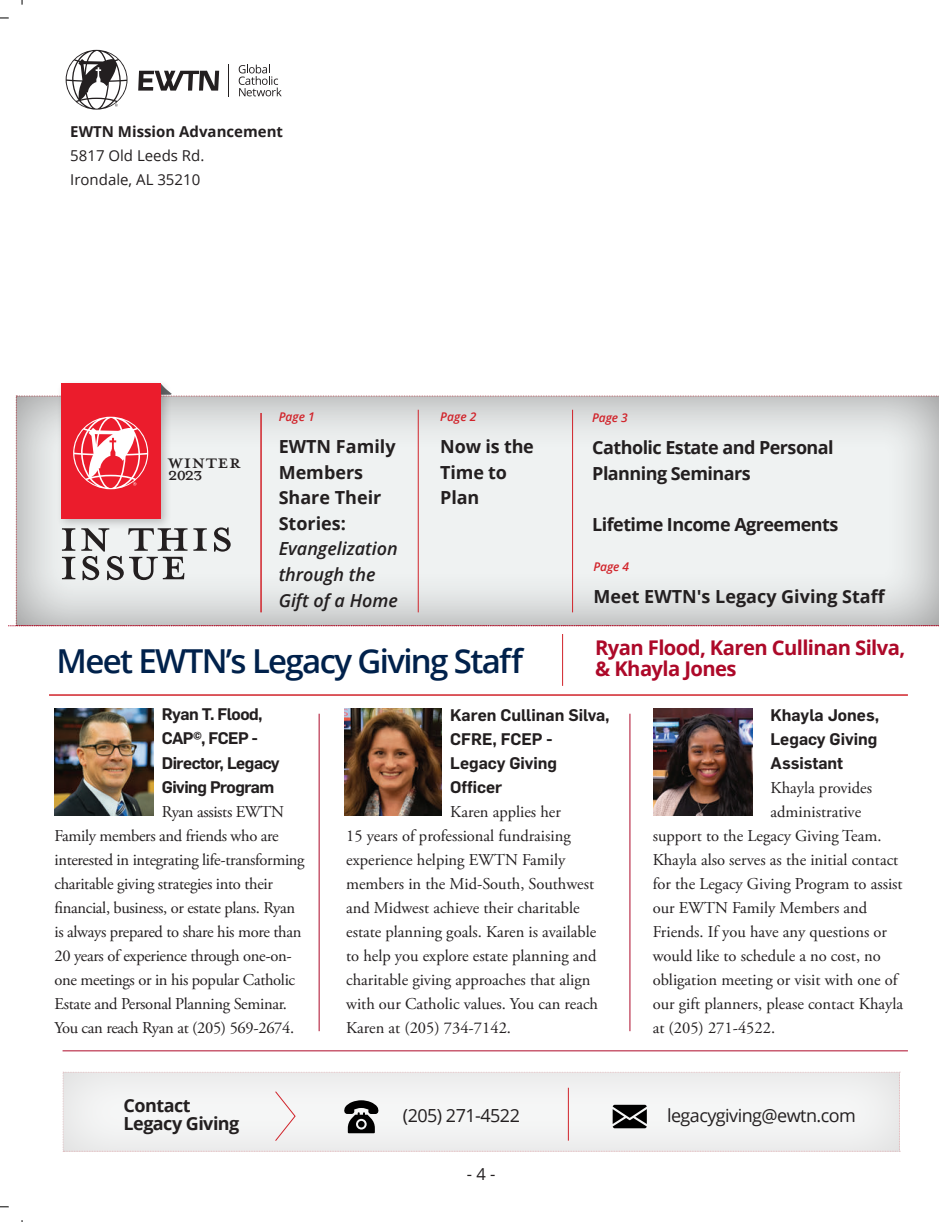
<style>
.page{position:relative;width:939px;height:1222px;background:#fff}
.page>*{position:absolute;margin:0;border:0;box-sizing:border-box;transform-origin:0 0}
.t1{font:67.5px "Mrs Eaves All Petite Caps OT";color:#231f20}
.t2{font:600 33px "Open Sans";letter-spacing:-.05em;color:#00214b}
.t3{font:28.5px "Mrs Eaves All Petite Caps OT";color:#231f20}
.t4{font:27px "Mrs Eaves All Petite Caps OT";color:#231f20}
.t5{font:700 20.25px/21px "Open Sans";letter-spacing:-.03em;color:#ad0929}
.t6{font:700 18px/25.5px "Open Sans";letter-spacing:-.03em;color:#231f20}
.t7{font:700 18px/25.5px "Open Sans";color:#231f20}
.t8{font:italic 600 18px/25.5px "Open Sans";color:#231f20}
.t9{font:18px "Open Sans";letter-spacing:-.03em;color:#231f20}
.t10{font:700 18px/25.5px "Open Sans";letter-spacing:-.01em;color:#231f20}
.t11{font:16.5px/24px "Adobe Garamond Pro";color:#231f20}
.t12{font:16.5px/24px "Adobe Garamond Pro";letter-spacing:-.02em;color:#231f20}
.t13{font:600 16.5px/24px "Flama";color:#231f20;text-align:justify}
.t14{font:600 16.5px/24px "Flama";letter-spacing:-.03em;color:#231f20}
.t15{font:16.5px "Open Sans";color:#231f20}
.t16{font:15px/24px "Open Sans";color:#231f20}
.t17{font:700 15px "Open Sans";color:#231f20}
.t18{font:italic 600 12px "Open Sans";letter-spacing:-.005em;color:#d1232a}
</style>
<div class="page">
<hr style="left:319px;top:713px;width:1px;height:317px;background:#ad0929">
<hr style="left:629px;top:713px;width:1px;height:317px;background:#ad0929">
<svg style="left:66px;top:50px;width:61px;height:60px"></svg>
<svg style="left:138px;top:71px;width:81px;height:20px"></svg>
<hr style="left:229px;top:64px;width:1px;height:33px;background:#231f20">
<svg style="left:239px;top:65px;width:43px;height:31px"></svg>
<svg style="left:9px;top:383px;width:930px;height:243px"></svg>
<img style="left:55px;top:708px;width:99px;height:106px">
<img style="left:653px;top:708px;width:99px;height:106px">
<img style="left:345px;top:708px;width:96px;height:106px">
<hr style="left:49px;top:694px;width:859px;height:1px;background:#d1232a">
<hr style="left:63px;top:1050px;width:845px;height:1px;background:#ad0929">
<hr style="left:562px;top:634px;width:1px;height:51px;background:#d1232a">
<svg style="left:63px;top:1071px;width:837px;height:80px"></svg>
<svg style="left:0;top:17px;width:9px;height:2px"></svg>
<p class="t17" style="left:70px;top:121px;width:214px">EWTN Mission Advancement</p>
<p class="t16" style="left:70px;top:143px;width:136px">5817 Old Leeds Rd.<br>Irondale, AL 35210</p>
<h3 class="t3" style="left:168px;top:448px;width:74px">winter</h3>
<h3 class="t4" style="left:168px;top:461px;width:36px">2023</h3>
<h1 class="t1" style="left:59px;top:505px;width:176px">In This</h1>
<h1 class="t1" style="left:59px;top:533px;width:130px">Issue</h1>
<p class="t18" style="left:279px;top:408px;width:38px">Page 1</p>
<p class="t7" style="left:279px;top:433px;width:118px">EWTN Family<br>Members<br>Share Their<br>Stories:</p>
<p class="t8" style="left:279px;top:535px;width:121px">Evangelization through the<br>Gift of a Home</p>
<p class="t18" style="left:440px;top:408px;width:38px">Page 2</p>
<p class="t10" style="left:440px;top:433px;width:95px">Now is the<br>Time to<br>Plan</p>
<p class="t18" style="left:592px;top:409px;width:37px">Page 3</p>
<p class="t6" style="left:592px;top:434px;width:243px">Catholic Estate and Personal<br>Planning Seminars</p>
<p class="t6" style="left:592px;top:511px;width:248px">Lifetime Income Agreements</p>
<p class="t18" style="left:593px;top:558px;width:37px">Page 4</p>
<p class="t7" style="left:593px;top:583px;width:293px">Meet EWTN's Legacy Giving Staff</p>
<p class="t6" style="left:871px;top:583px;width:16px">f</p>
<p class="t5" style="left:595px;top:636px;width:311px">Ryan Flood, Karen Cullinan Silva, &amp; Khayla Jones</p>
<h2 class="t2" style="left:57px;top:638px;width:469px">Meet EWTN’s Legacy Giving Staff</h2>
<p class="t14" style="left:162px;top:701px;width:119px">Ryan T. Flood,<br>CAP<sup>©</sup>, FCEP -<br>Director, Legacy<br>Giving Program</p>
<p class="t12" style="left:54px;top:799px;width:252px;text-indent:107px">Ryan assists EWTN Family members and friends who are interested in integrating life-transforming charitable giving strategies into their financial, business, or estate plans. Ryan is always prepared to share his more than 20 years of experience through one-on&shy;one meetings or in his popular Catholic Estate and Personal Planning Seminar.<br>You can reach Ryan at (205) 569-2674.</p>
<p class="t13" style="left:450px;top:701px;width:161px;text-align:left">Karen Cullinan Silva,<br>CFRE, FCEP -<br>Legacy Giving<br>Officer</p>
<p class="t11" style="left:346px;top:800px;width:253px;text-indent:104px">Karen applies her<br>15 years of professional fundraising experience helping EWTN Family members in the Mid-South, Southwest and Midwest achieve their charitable estate planning goals. Karen is available to help you explore estate planning and charitable giving approaches that align with our Catholic values. You can reach Karen at (205) 734-7142.</p>
<p class="t13" style="left:770px;top:701px;width:110px">Khayla Jones, Legacy Giving Assistant</p>
<p class="t11" style="left:770px;top:775px;width:103px">Khayla provides</p>
<p class="t11" style="left:770px;top:799px;width:92px">administrative</p>
<p class="t11" style="left:652px;top:823px;width:230px">support to the Legacy Giving Team.</p>
<p class="t11" style="left:652px;top:847px;width:247px">Khayla also serves as the initial contact</p>
<p class="t11" style="left:652px;top:871px;width:251px">for the Legacy Giving Program to assist</p>
<p class="t11" style="left:652px;top:895px;width:216px">our EWTN Family Members and</p>
<p class="t11" style="left:652px;top:919px;width:236px">Friends. If you have any questions or</p>
<p class="t11" style="left:652px;top:943px;width:230px">would like to schedule a no cost, no</p>
<p class="t11" style="left:652px;top:967px;width:246px">obligation meeting or visit with one of</p>
<p class="t11" style="left:652px;top:991px;width:252px">our gift planners, please contact Khayla</p>
<p class="t11" style="left:652px;top:1015px;width:124px">at (205) 271-4522.</p>
<p class="t6" style="left:124px;top:1096px;width:117px;line-height:18px">Contact<br>Legacy Giving</p>
<p class="t9" style="left:403px;top:1103px;width:119px">(205) 271-4522</p>
<p class="t9" style="left:667px;top:1103px;width:190px">legacygiving@ewtn.com</p>
<p class="t15" style="left:467px;top:1162px;width:30px">- 4 -</p>
</div>
